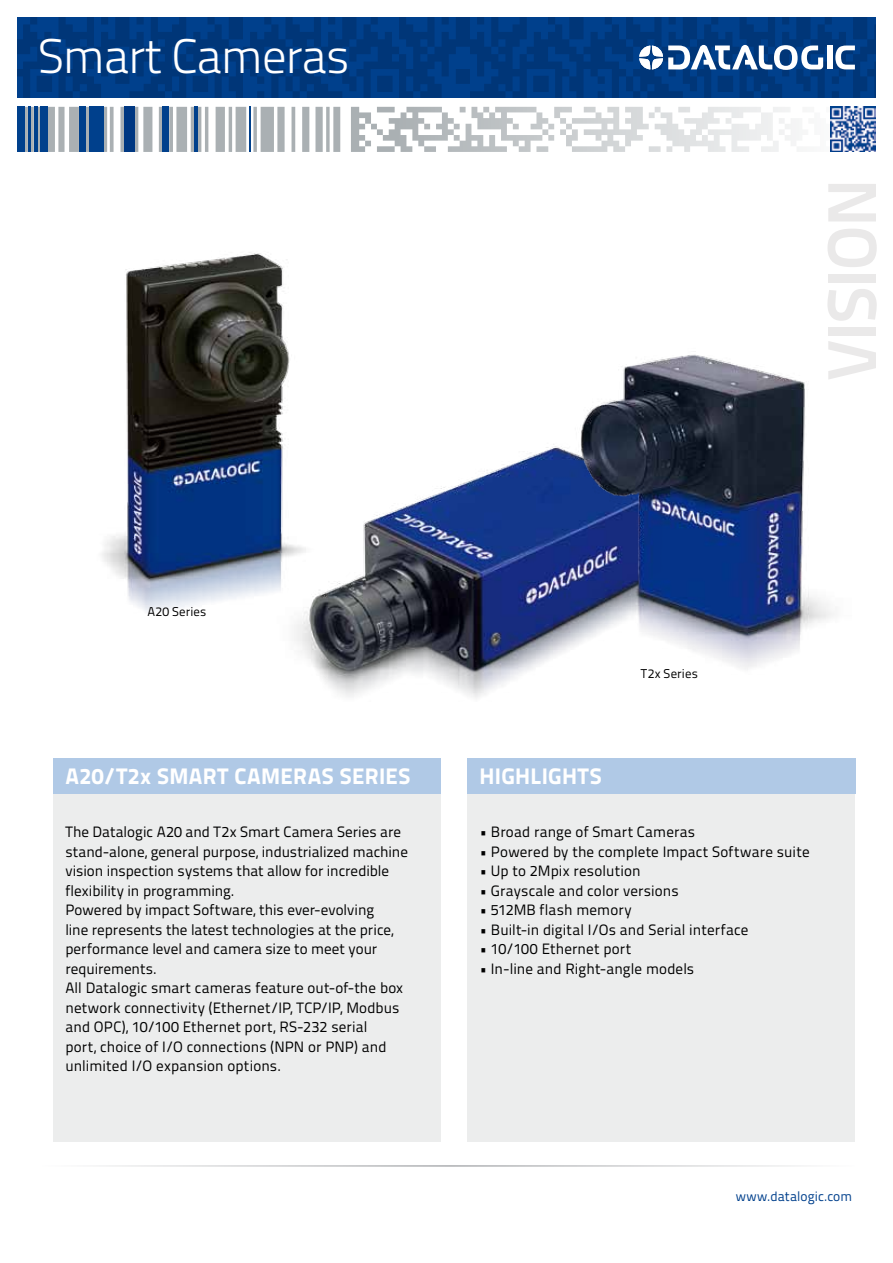
<style>
.page{position:relative;width:893px;height:1263px;background:#fff}
.page>*{position:absolute;margin:0;border:0;box-sizing:border-box;transform-origin:0 0}
.t1{font:700 69px "Titillium Text 22 L";letter-spacing:-.015em;color:#eae9e9}
.t2{font:300 48.45px "Titillium Text 22 L";letter-spacing:-.02em;color:#fff}
.t3{font:800 22.5px "Titillium Text 22 L";letter-spacing:.015em;color:#fff}
.t4{font:15px/19.5px "Titillium Text 25 L 400 wt";letter-spacing:.005em;color:#000}
.t5{font:13.5px "Titillium Text 22 L";letter-spacing:.005em;color:#00408c}
.t6{font:12.75px "Titillium Text 22 L";letter-spacing:.015em;color:#000}
.s1{font-family:"Titillium Text 22 L"}
</style>
<div class="page">
<svg style="left:377px;top:107px;width:422px;height:45px"></svg>
<div style="left:17px;top:107px;width:7px;height:45px;background:#00408c"></div>
<div style="left:41px;top:107px;width:7px;height:45px;background:#00408c"></div>
<hr style="left:28px;top:107px;width:2px;height:45px;background:#00408c">
<hr style="left:34px;top:107px;width:3px;height:45px;background:#00408c">
<hr style="left:250px;top:107px;width:1px;height:45px;background:#00408c">
<div style="left:162px;top:107px;width:7px;height:45px;background:#00408c"></div>
<hr style="left:194px;top:107px;width:4px;height:45px;background:#00408c">
<div style="left:79px;top:107px;width:7px;height:45px;background:#00408c"></div>
<div style="left:90px;top:107px;width:14px;height:45px;background:#00408c"></div>
<div style="left:124px;top:107px;width:11px;height:45px;background:#003882"></div>
<svg style="left:830px;top:107px;width:1px;height:45px"></svg>
<img style="left:831px;top:107px;width:45px;height:45px">
<hr style="left:38px;top:1165px;width:817px;height:2px;background:#a7a9ac">
<svg style="left:17px;top:17px;width:859px;height:81px;background:#003a81"></svg>
<svg style="left:835px;top:46px;width:20px;height:23px"></svg>
<div style="left:827px;top:46px;width:5px;height:23px;background:#fff"></div>
<svg style="left:639px;top:45px;width:184px;height:25px"></svg>
<div style="left:53px;top:793px;width:387px;height:348px;background:#eceded"></div>
<div style="left:467px;top:793px;width:387px;height:348px;background:#eceded"></div>
<div style="left:53px;top:758px;width:387px;height:35px;background:#b0c9e6"></div>
<div style="left:467px;top:758px;width:388px;height:35px;background:#b0c9e6"></div>
<img style="left:102px;top:253px;width:188px;height:359px">
<img style="left:259px;top:408px;width:308px;height:290px">
<img style="left:567px;top:354px;width:267px;height:316px">
<h2 class="t2" style="left:38px;top:20px;width:313px">Smart Cameras</h2>
<h1 class="t1" style="left:799px;top:381px;width:204px;rotate:-90deg">VISION</h1>
<p class="t6" style="left:147px;top:602px;width:61px">A20 Series</p>
<h3 class="t3" style="left:65px;top:758px;width:346px">A20/T2x SMART CAMERAS SERIES</h3>
<p class="t4" style="left:65px;top:821px;width:344px">The Datalogic A20 and T2x Smart Camera Series are stand-alone, general purpose, industrialized machine vision inspection systems that allow for incredible flexibility in programming.<br>Powered by impact Software, this ever-evolving<br>line represents the latest technologies at the price, performance level and camera size to meet your requirements.<br>All Datalogic smart cameras feature out-of-the box network connectivity (Ethernet/IP, TCP/IP, Modbus and OPC), 10/100 Ethernet port, RS-232 serial<br>port, choice of I/O connections (NPN or PNP) and unlimited I/O expansion options.</p>
<h3 class="t3" style="left:479px;top:758px;width:124px">HIGHLIGHTS</h3>
<p class="t6" style="left:641px;top:664px;width:58px">T2x Series</p>
<p class="t4" style="left:479px;top:821px;width:217px"><span class="s1">•</span> Broad range of Smart Cameras</p>
<p class="t4" style="left:479px;top:841px;width:332px"><span class="s1">•</span> Powered by the complete Impact Software suite</p>
<p class="t4" style="left:479px;top:860px;width:163px"><span class="s1">•</span> Up to 2Mpix resolution</p>
<p class="t4" style="left:479px;top:880px;width:201px"><span class="s1">•</span> Grayscale and color versions</p>
<p class="t4" style="left:479px;top:899px;width:154px"><span class="s1">•</span> 512MB flash memory</p>
<p class="t4" style="left:479px;top:919px;width:270px"><span class="s1">•</span> Built-in digital I/Os and Serial interface</p>
<p class="t4" style="left:479px;top:938px;width:153px"><span class="s1">•</span> 10/100 Ethernet port</p>
<p class="t4" style="left:479px;top:958px;width:216px"><span class="s1">•</span> In-line and Right-angle models</p>
<p class="t5" style="left:736px;top:1186px;width:118px">www.datalogic.com</p>
</div>
